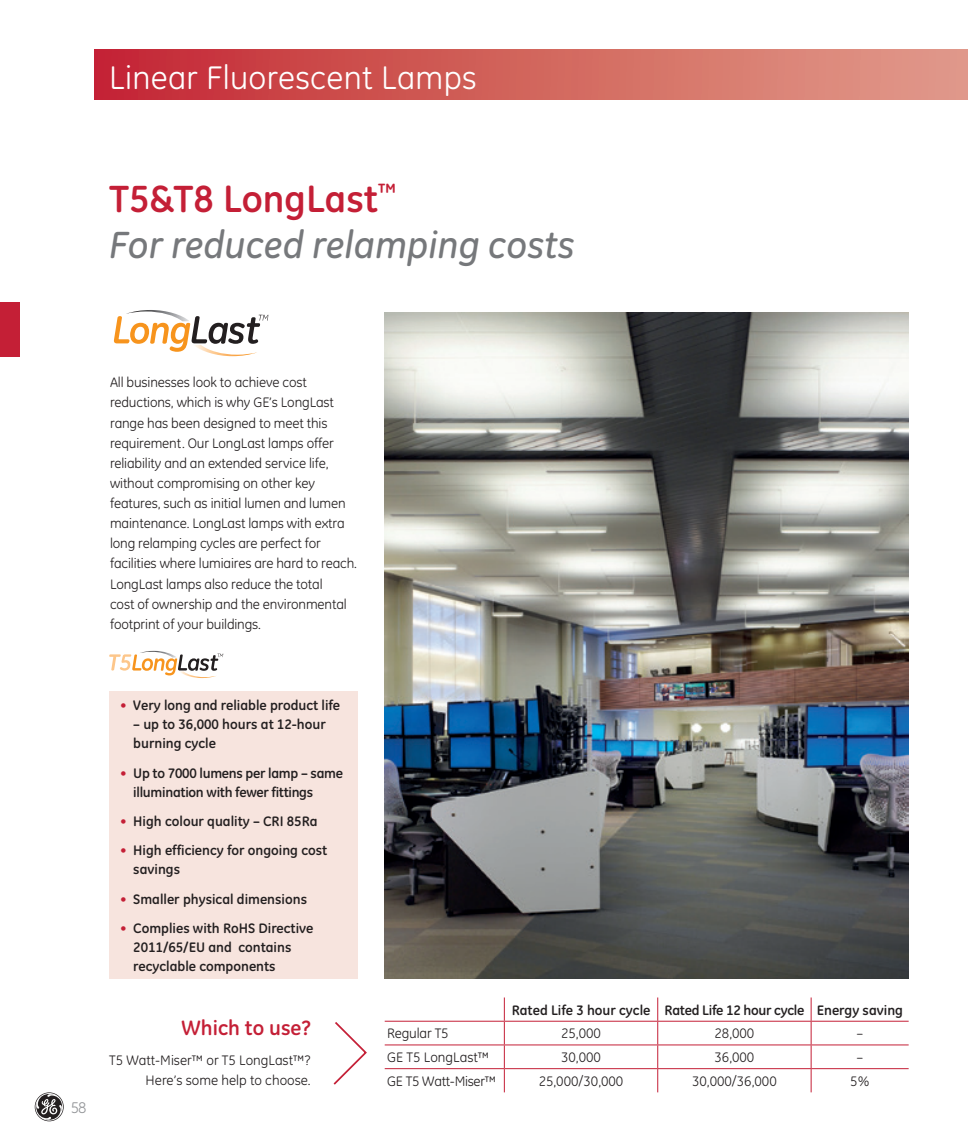
<style>
.page{position:relative;width:968px;height:1141px;background:#fff}
.page>*{position:absolute;margin:0;border:0;box-sizing:border-box;transform-origin:0 0}
.t1{font:italic 500 38.5px/45.5px "GE Inspira";color:#76787b}
.t2{font:33.25px "GE Inspira";letter-spacing:.01em;color:#fff}
.t3{font:700 21px "GE Inspira";color:#c41f36}
.t4{font:15.75px "GE Inspira";color:#939598}
.t5{font:14px/20.1px "GE Inspira";letter-spacing:-.01em;color:#231f20}
.t6{font:700 14px/19.2px "GE Inspira";color:#231f20}
.t7{font:700 14px/19.2px "GE Inspira";letter-spacing:-.02em;color:#231f20}
.s1{font-weight:700;font-style:normal;color:#c41f36}
.s2{color:#c41f36}
</style>
<div class="page">
<div style="left:0;top:303px;width:20px;height:54px;background:#c41f36"></div>
<svg style="left:35px;top:1092px;width:29px;height:29px"></svg>
<img style="left:384px;top:313px;width:524px;height:666px">
<div style="left:94px;top:50px;width:873px;height:49px;background:linear-gradient(to right,#c32832,#e19e8a)"></div>
<svg style="left:113px;top:310px;width:155px;height:46px"></svg>
<div style="left:109px;top:691px;width:248px;height:288px;background:#f7e4de"></div>
<svg style="left:109px;top:651px;width:114px;height:27px"></svg>
<svg style="left:384px;top:997px;width:524px;height:95px"></svg>
<hr style="left:384px;top:1021px;width:120px;height:1px;background:#c41f36">
<hr style="left:504px;top:1021px;width:153px;height:1px;background:#c41f36">
<hr style="left:657px;top:1021px;width:154px;height:1px;background:#c41f36">
<hr style="left:811px;top:1021px;width:97px;height:1px;background:#c41f36">
<hr style="left:384px;top:1044px;width:120px;height:1px;background:#c41f36">
<hr style="left:504px;top:1044px;width:153px;height:1px;background:#c41f36">
<hr style="left:657px;top:1044px;width:154px;height:1px;background:#c41f36">
<hr style="left:811px;top:1044px;width:97px;height:1px;background:#c41f36">
<hr style="left:384px;top:1068px;width:120px;height:1px;background:#c41f36">
<svg style="left:504px;top:997px;width:1px;height:95px"></svg>
<hr style="left:504px;top:1068px;width:153px;height:1px;background:#c41f36">
<svg style="left:657px;top:997px;width:1px;height:95px"></svg>
<hr style="left:657px;top:1068px;width:154px;height:1px;background:#c41f36">
<svg style="left:810px;top:997px;width:1px;height:95px"></svg>
<hr style="left:811px;top:1068px;width:97px;height:1px;background:#c41f36">
<svg style="left:333px;top:1022px;width:34px;height:63px"></svg>
<p class="t2" style="left:109px;top:59px;width:369px">Linear Fluorescent Lamps</p>
<p class="t1" style="left:109px;top:176px;width:467px"><span class="s1">T5&amp;T8 LongLast</span><sup>™<br></sup>For reduced relamping costs</p>
<p class="t5" style="left:110px;top:373px;width:248px">All businesses look to achieve cost reductions, which is why GE’s LongLast range has been designed to meet this requirement. Our LongLast lamps offer reliability and an extended service life, without compromising on other key features, such as initial lumen and lumen maintenance. LongLast lamps with extra long relamping cycles are perfect for facilities where lumiaires are hard to reach.<br>LongLast lamps also reduce the total<br>cost of ownership and the environmental footprint of your buildings.</p>
<p class="t4" style="left:71px;top:1099px;width:17px">58</p>
<p class="t6" style="left:120px;top:695px;width:221px"><span class="s2">•</span> Very long and reliable product life</p>
<p class="t6" style="left:133px;top:714px;width:194px">– up to 36,000 hours at 12-hour burning cycle</p>
<p class="t7" style="left:133px;top:763px;width:211px;text-indent:-13px"><span class="s2">•</span> Up to 7000 lumens per lamp – same illumination with fewer fittings</p>
<p class="t6" style="left:120px;top:811px;width:199px"><span class="s2">•</span> High colour quality – CRI 85Ra</p>
<p class="t6" style="left:133px;top:840px;width:195px;text-indent:-13px"><span class="s2">•</span> High efficiency for ongoing cost savings</p>
<p class="t6" style="left:120px;top:889px;width:188px"><span class="s2">•</span> Smaller physical dimensions</p>
<p class="t6" style="left:133px;top:918px;width:181px;text-indent:-13px"><span class="s2">•</span> Complies with RoHS Directive<br>2011/65/EU and contains recyclable components</p>
<p class="t3" style="left:182px;top:1014px;width:131px">Which to use?</p>
<p class="t5" style="left:109px;top:1050px;width:203px;text-align:right">T5 Watt-Miser™ or T5 LongLast™?<br>Here’s some help to choose.</p>
<p class="t6" style="left:511px;top:1000px;width:140px">Rated Life 3 hour cycle</p>
<p class="t7" style="left:664px;top:1000px;width:141px">Rated Life 12 hour cycle</p>
<p class="t6" style="left:816px;top:1000px;width:88px">Energy saving</p>
<p class="t5" style="left:387px;top:1024px;width:63px">Regular T5</p>
<p class="t5" style="left:561px;top:1024px;width:41px">25,000</p>
<p class="t5" style="left:714px;top:1024px;width:41px">28,000</p>
<p class="t5" style="left:856px;top:1024px;width:8px">–</p>
<p class="t5" style="left:387px;top:1047px;width:104px">GE T5 LongLast™</p>
<p class="t5" style="left:561px;top:1047px;width:41px">30,000</p>
<p class="t5" style="left:714px;top:1047px;width:41px">36,000</p>
<p class="t5" style="left:856px;top:1047px;width:8px">–</p>
<p class="t5" style="left:387px;top:1071px;width:111px">GE T5 Watt-Miser™</p>
<p class="t5" style="left:538px;top:1071px;width:86px">25,000/30,000</p>
<p class="t5" style="left:692px;top:1071px;width:86px">30,000/36,000</p>
<p class="t5" style="left:850px;top:1071px;width:21px">5%</p>
</div>
